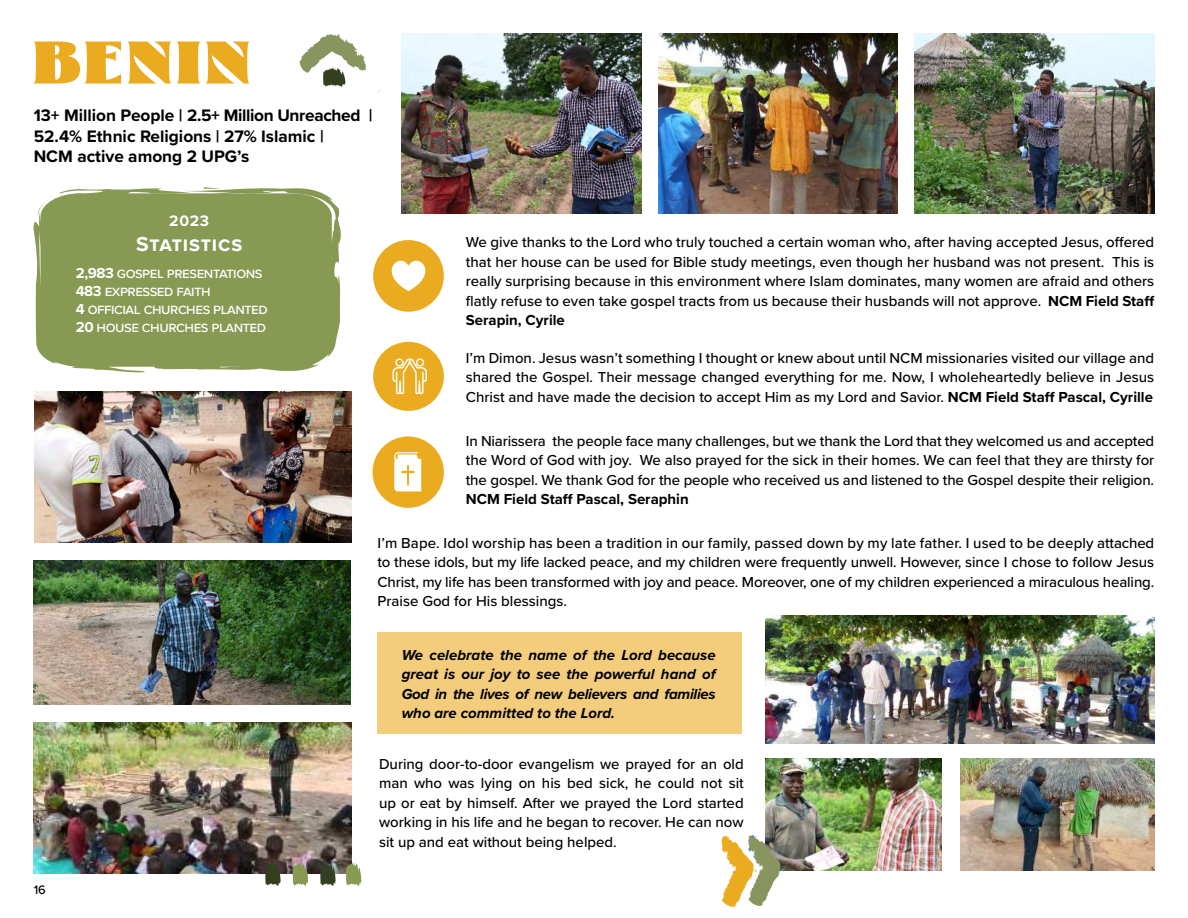
<style>
.page{position:relative;width:1188px;height:918px;background:#fff}
.page>*{position:absolute;margin:0;border:0;box-sizing:border-box;transform-origin:0 0}
.t1{font:60px "Glodok Display";letter-spacing:.07em;color:#ebab21}
.t2{font:700 21px "Proxima Nova";letter-spacing:.04em;color:#fff}
.t3{font:700 17.25px/20.7px "Proxima Nova";color:#000}
.t4{font:700 15.75px "Proxima Nova";color:#fff}
.t5{font:500 15px/19.5px "Proxima Nova";color:#000;text-align:justify}
.t6{font:italic 700 15px/19.5px "Proxima Nova";letter-spacing:-.02em;color:#000;text-align:justify}
.t7{font:500 15px/18px "Proxima Nova";letter-spacing:-.03em;color:#fff}
.t8{font:700 15px "Proxima Nova";color:#000}
.t9{font:500 12.75px "Proxima Nova";color:#000}
.s1{color:#000101}
.s2{font-weight:700}
</style>
<div class="page">
<img style="left:34px;top:392px;width:317px;height:150px">
<img style="left:34px;top:561px;width:317px;height:144px">
<img style="left:33px;top:722px;width:318px;height:152px">
<div style="left:378px;top:633px;width:364px;height:101px;background:#f3cd7c"></div>
<img style="left:766px;top:759px;width:175px;height:112px">
<div style="left:372px;top:436px;width:72px;height:72px;background:#ebab21;border-radius:50%"></div>
<svg style="left:394px;top:452px;width:27px;height:39px"></svg>
<svg style="left:299px;top:34px;width:67px;height:53px"></svg>
<img style="left:658px;top:34px;width:240px;height:180px">
<img style="left:402px;top:34px;width:240px;height:180px">
<img style="left:914px;top:34px;width:240px;height:180px">
<img style="left:766px;top:616px;width:388px;height:127px">
<img style="left:960px;top:759px;width:194px;height:112px">
<svg style="left:33px;top:187px;width:308px;height:185px;background:#92a263"></svg>
<div style="left:373px;top:240px;width:71px;height:72px;background:#ebab21;border-radius:50%"></div>
<svg style="left:391px;top:261px;width:35px;height:30px"></svg>
<div style="left:373px;top:342px;width:71px;height:69px;background:#ebab21;border-radius:50%"></div>
<svg style="left:393px;top:358px;width:34px;height:36px"></svg>
<svg style="left:320px;top:861px;width:16px;height:25px"></svg>
<svg style="left:265px;top:861px;width:16px;height:25px"></svg>
<svg style="left:293px;top:861px;width:15px;height:25px"></svg>
<svg style="left:346px;top:861px;width:15px;height:25px"></svg>
<svg style="left:721px;top:834px;width:63px;height:73px"></svg>
<h1 class="t1" style="left:33px;top:24px;width:219px">BENIN</h1>
<p class="t3" style="left:34px;top:105px;width:340px">13+ Million People | <span class="s1">2.5+ Million Unreached</span> |<br>52.4% Ethnic Religions | 27% Islamic |<br>NCM active among 2 UPG’s</p>
<p class="t4" style="left:169px;top:209px;width:41px">2023</p>
<h2 class="t2" style="left:136px;top:229px;width:107px">Statistics</h2>
<p class="t7" style="left:76px;top:263px;width:193px"><span class="s2">2,983</span> gospel presentations<br><span class="s2">483</span> expressed faith<br><span class="s2">4</span> official churches planted<br><span class="s2">20</span> house churches planted</p>
<p class="t5" style="left:466px;top:232px;width:690px">We give thanks to the Lord who truly touched a certain woman who, after having accepted Jesus, offered that her house can be used for Bible study meetings, even though her husband was not present. This is really surprising because in this environment where Islam dominates, many women are afraid and others flatly refuse to even take gospel tracts from us because their husbands will not approve. <span class="s2">NCM Field Staff Serapin, Cyrile</span></p>
<p class="t5" style="left:466px;top:347px;width:690px">I’m Dimon. Jesus wasn’t something I thought or knew about until NCM missionaries visited our village and shared the Gospel. Their message changed everything for me. Now, I wholeheartedly believe in Jesus Christ and have made the decision to accept Him as my Lord and Savior. <span class="s2">NCM Field Staff Pascal, Cyrille</span></p>
<p class="t5" style="left:466px;top:430px;width:690px">In Niarissera the people face many challenges, but we thank the Lord that they welcomed us and accepted the Word of God with joy. We also prayed for the sick in their homes. We can feel that they are thirsty for the gospel. We thank God for the people who received us and listened to the Gospel despite their religion.</p>
<p class="t8" style="left:466px;top:488px;width:224px">NCM Field Staff Pascal, Seraphin</p>
<p class="t5" style="left:378px;top:532px;width:778px">I’m Bape. Idol worship has been a tradition in our family, passed down by my late father. I used to be deeply attached to these idols, but my life lacked peace, and my children were frequently unwell. However, since I chose to follow Jesus Christ, my life has been transformed with joy and peace. Moreover, one of my children experienced a miraculous healing.<br>Praise God for His blessings.</p>
<p class="t6" style="left:402px;top:645px;width:315px">We celebrate the name of the Lord because great is our joy to see the powerful hand of God in the lives of new believers and families who are committed to the Lord.</p>
<p class="t9" style="left:34px;top:881px;width:14px">16</p>
<p class="t5" style="left:379px;top:754px;width:366px">During door-to-door evangelism we prayed for an old man who was lying on his bed sick, he could not sit up or eat by himself. After we prayed the Lord started working in his life and he began to recover. He can now sit up and eat without being helped.</p>
</div>
